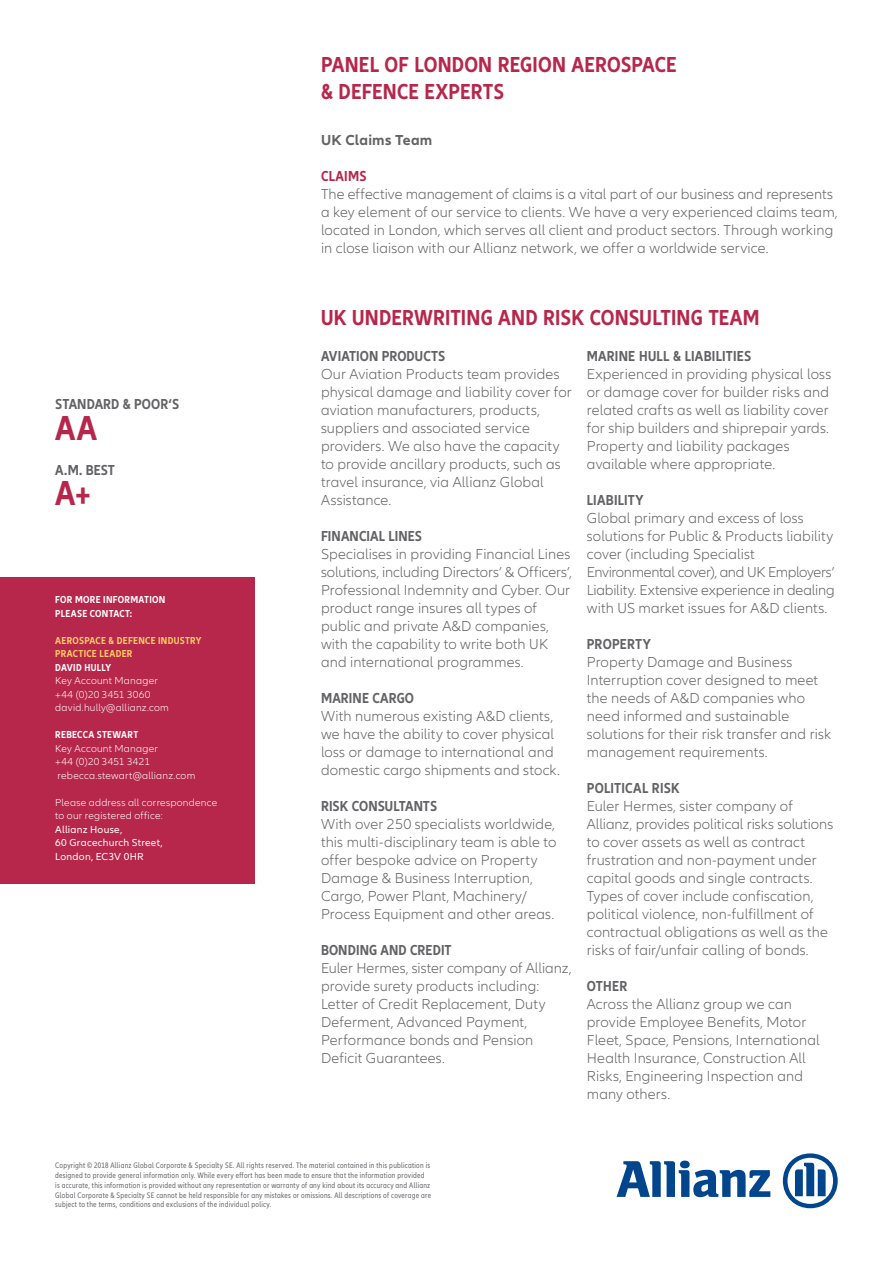
<style>
.page{position:relative;width:893px;height:1263px;background:#fff}
.page>*{position:absolute;margin:0;border:0;box-sizing:border-box;transform-origin:0 0}
.t1{font:700 condensed 36px "Allianz Neo";color:#b6274b}
.t2{font:700 condensed 22.5px/27px "Allianz Neo";letter-spacing:.01em;color:#b6274b}
.t3{font:300 15px/18px "Allianz Neo";letter-spacing:.01em;color:#636366}
.t4{font:700 condensed 15px "Allianz Neo";letter-spacing:.01em;color:#636366}
.t5{font:700 15px "Allianz Neo";letter-spacing:.015em;color:#636366}
.t6{font:700 condensed 15px "Allianz Neo";letter-spacing:.02em;color:#b6274b}
.t7{font:300 10.5px/13.5px "Allianz Neo";letter-spacing:.02em;color:#fff}
.t8{font:700 condensed 10.5px/13.5px "Allianz Neo";letter-spacing:.025em;color:#fff}
.t9{font:10.5px/13.5px "Allianz Neo";letter-spacing:.025em;color:#fff}
.t10{font:700 condensed 10.5px/13.5px "Allianz Neo";letter-spacing:.025em;color:#fecd64}
.t11{font:condensed 8.25px/9.9px "Allianz Neo";letter-spacing:.03em;color:#6c6d70}
</style>
<div class="page">
<svg style="left:617px;top:1160px;width:153px;height:37px"></svg>
<svg style="left:783px;top:1153px;width:55px;height:55px"></svg>
<div style="left:0;top:577px;width:255px;height:306px;background:#b6274b"></div>
<p class="t4" style="left:55px;top:395px;width:125px">STANDARD &amp; POOR‘S</p>
<h1 class="t1" style="left:55px;top:407px;width:43px">AA</h1>
<p class="t4" style="left:55px;top:461px;width:61px">A.M. BEST</p>
<h1 class="t1" style="left:55px;top:472px;width:37px">A+</h1>
<p class="t8" style="left:55px;top:593px;width:112px">FOR MORE INFORMATION<br>PLEASE CONTACT:</p>
<p class="t10" style="left:55px;top:634px;width:148px">AEROSPACE &amp; DEFENCE INDUSTRY<br>PRACTICE LEADER</p>
<p class="t8" style="left:55px;top:661px;width:57px">DAVID HULLY</p>
<p class="t7" style="left:55px;top:674px;width:115px">Key Account Manager +44 (0)20 3451 3060 david.hully@allianz.com</p>
<p class="t8" style="left:55px;top:728px;width:84px">REBECCA STEWART</p>
<p class="t7" style="left:55px;top:742px;width:142px">Key Account Manager<br>+44 (0)20 3451 3421 rebecca.stewart@allianz.com</p>
<p class="t7" style="left:55px;top:796px;width:163px">Please address all correspondence to our registered office:</p>
<p class="t9" style="left:55px;top:823px;width:109px">Allianz House,<br>60 Gracechurch Street,<br>London, EC3V 0HR</p>
<h2 class="t2" style="left:321px;top:52px;width:357px">PANEL OF LONDON REGION AEROSPACE &amp; DEFENCE EXPERTS</h2>
<p class="t5" style="left:321px;top:132px;width:113px">UK Claims Team</p>
<p class="t6" style="left:321px;top:168px;width:47px">CLAIMS</p>
<p class="t3" style="left:321px;top:186px;width:518px">The effective management of claims is a vital part of our business and represents a key element of our service to clients. We have a very experienced claims team, located in London, which serves all client and product sectors. Through working in close liaison with our Allianz network, we offer a worldwide service.</p>
<h2 class="t2" style="left:321px;top:304px;width:440px">UK UNDERWRITING AND RISK CONSULTING TEAM</h2>
<p class="t4" style="left:321px;top:348px;width:126px">AVIATION PRODUCTS</p>
<p class="t3" style="left:321px;top:366px;width:252px">Our Aviation Products team provides physical damage and liability cover for aviation manufacturers, products, suppliers and associated service providers. We also have the capacity to provide ancillary products, such as travel insurance, via Allianz Global Assistance.</p>
<p class="t4" style="left:321px;top:528px;width:102px">FINANCIAL LINES</p>
<p class="t3" style="left:321px;top:546px;width:252px">Specialises in providing Financial Lines solutions, including Directors’ &amp; Officers’, Professional Indemnity and Cyber. Our product range insures all types of public and private A&amp;D companies, with the capability to write both UK and international programmes.</p>
<p class="t4" style="left:321px;top:690px;width:95px">MARINE CARGO</p>
<p class="t3" style="left:321px;top:708px;width:240px">With numerous existing A&amp;D clients, we have the ability to cover physical loss or damage to international and domestic cargo shipments and stock.</p>
<p class="t4" style="left:321px;top:798px;width:118px">RISK CONSULTANTS</p>
<p class="t3" style="left:321px;top:816px;width:237px">With over 250 specialists worldwide, this multi-disciplinary team is able to offer bespoke advice on Property Damage &amp; Business Interruption, Cargo, Power Plant, Machinery/ Process Equipment and other areas.</p>
<p class="t4" style="left:321px;top:942px;width:132px">BONDING AND CREDIT</p>
<p class="t3" style="left:321px;top:960px;width:252px">Euler Hermes, sister company of Allianz, provide surety products including:<br>Letter of Credit Replacement, Duty<br>Deferment, Advanced Payment,<br>Performance bonds and Pension<br>Deficit Guarantees.</p>
<p class="t4" style="left:587px;top:348px;width:166px">MARINE HULL &amp; LIABILITIES</p>
<p class="t3" style="left:587px;top:366px;width:246px">Experienced in providing physical loss or damage cover for builder risks and related crafts as well as liability cover for ship builders and shiprepair yards.<br>Property and liability packages available where appropriate.</p>
<p class="t4" style="left:587px;top:492px;width:58px">LIABILITY</p>
<p class="t3" style="left:587px;top:510px;width:249px">Global primary and excess of loss solutions for Public &amp; Products liability cover (including Specialist Environmental cover), and UK Employers’ Liability. Extensive experience in dealing with US market issues for A&amp;D clients.</p>
<p class="t4" style="left:587px;top:636px;width:66px">PROPERTY</p>
<p class="t3" style="left:587px;top:654px;width:246px">Property Damage and Business<br>Interruption cover designed to meet the needs of A&amp;D companies who need informed and sustainable solutions for their risk transfer and risk management requirements.</p>
<p class="t4" style="left:587px;top:780px;width:94px">POLITICAL RISK</p>
<p class="t3" style="left:587px;top:798px;width:248px">Euler Hermes, sister company of Allianz, provides political risks solutions to cover assets as well as contract frustration and non-payment under capital goods and single contracts.<br>Types of cover include confiscation, political violence, non-fulfillment of contractual obligations as well as the risks of fair/unfair calling of bonds.</p>
<p class="t4" style="left:587px;top:978px;width:42px">OTHER</p>
<p class="t3" style="left:587px;top:996px;width:234px">Across the Allianz group we can provide Employee Benefits, Motor<br>Fleet, Space, Pensions, International<br>Health Insurance, Construction All<br>Risks, Engineering Inspection and many others.</p>
<p class="t11" style="left:55px;top:1160px;width:377px">Copyright © 2018 Allianz Global Corporate &amp; Specialty SE. All rights reserved. The material contained in this publication is designed to provide general information only. While every effort has been made to ensure that the information provided is accurate, this information is provided without any representation or warranty of any kind about its accuracy and Allianz Global Corporate &amp; Specialty SE cannot be held responsible for any mistakes or omissions. All descriptions of coverage are subject to the terms, conditions and exclusions of the individual policy.</p>
</div>
